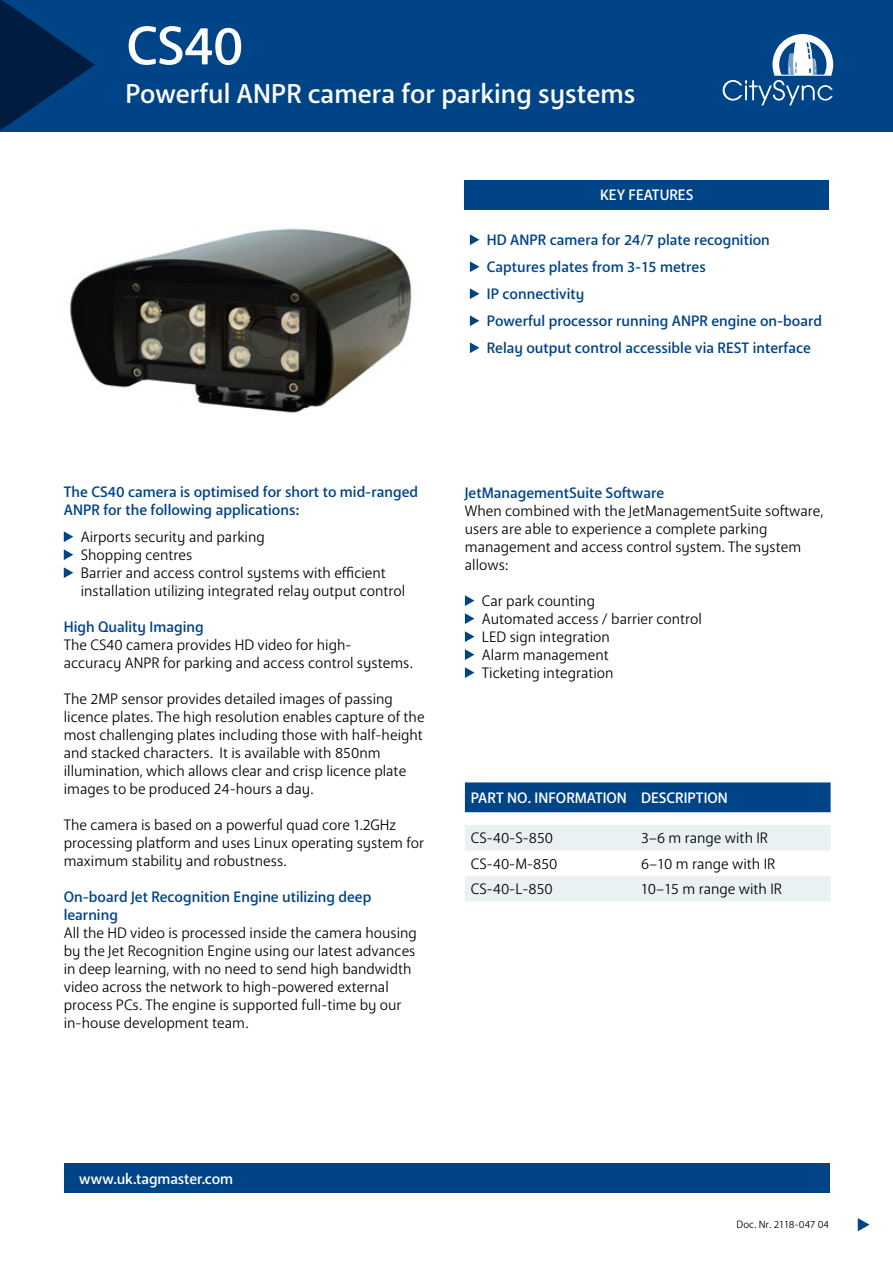
<style>
.page{position:relative;width:893px;height:1263px;background:#fff}
.page>*{position:absolute;margin:0;border:0;box-sizing:border-box;transform-origin:0 0}
.t1{font:500 54px "Anago";color:#fff}
.t2{font:500 27px "Anago";color:#fff}
.t3{font:15px/18px "Anago";color:#000}
.t4{font:500 15px/27px "Anago";color:#048}
.t5{font:500 15px "Anago";color:#fff}
.t6{font:10.5px "Anago";color:#000}
</style>
<div class="page">
<div style="left:465px;top:180px;width:364px;height:29px;background:#048"></div>
<div style="left:0;top:0;width:893px;height:132px;background:#048"></div>
<svg style="left:0;top:0;width:95px;height:131px"></svg>
<svg style="left:858px;top:1218px;width:11px;height:13px"></svg>
<div style="left:64px;top:1163px;width:766px;height:30px;background:#048"></div>
<img style="left:70px;top:228px;width:342px;height:185px">
<svg style="left:64px;top:531px;width:9px;height:11px"></svg>
<svg style="left:64px;top:549px;width:9px;height:11px"></svg>
<svg style="left:64px;top:567px;width:9px;height:11px"></svg>
<svg style="left:465px;top:595px;width:9px;height:11px"></svg>
<svg style="left:465px;top:613px;width:9px;height:11px"></svg>
<svg style="left:465px;top:631px;width:9px;height:11px"></svg>
<svg style="left:465px;top:649px;width:9px;height:11px"></svg>
<svg style="left:465px;top:667px;width:9px;height:11px"></svg>
<svg style="left:470px;top:234px;width:9px;height:11px"></svg>
<svg style="left:470px;top:261px;width:9px;height:11px"></svg>
<svg style="left:470px;top:288px;width:9px;height:11px"></svg>
<svg style="left:470px;top:315px;width:9px;height:11px"></svg>
<svg style="left:470px;top:342px;width:9px;height:11px"></svg>
<div style="left:465px;top:782px;width:366px;height:30px;background:#048"></div>
<svg style="left:465px;top:825px;width:366px;height:76px"></svg>
<svg style="left:723px;top:34px;width:110px;height:71px"></svg>
<hr style="left:774px;top:75px;width:57px;height:1px;background:#fff">
<h1 class="t1" style="left:126px;top:12px;width:119px">CS40</h1>
<h2 class="t2" style="left:125px;top:77px;width:512px">Powerful ANPR camera for parking systems</h2>
<p class="t5" style="left:600px;top:186px;width:95px">KEY FEATURES</p>
<p class="t4" style="left:487px;top:227px;width:337px">HD ANPR camera for 24/7 plate recognition Captures plates from 3-15 metres<br>IP connectivity<br>Powerful processor running ANPR engine on-board Relay output control accessible via REST interface</p>
<p class="t4" style="left:64px;top:483px;width:356px;line-height:18px">The CS40 camera is optimised for short to mid-ranged<br>ANPR for the following applications:</p>
<p class="t3" style="left:81px;top:528px;width:326px">Airports security and parking<br>Shopping centres<br>Barrier and access control systems with efficient installation utilizing integrated relay output control</p>
<p class="t4" style="left:64px;top:614px;width:141px">High Quality Imaging</p>
<p class="t3" style="left:64px;top:636px;width:350px">The CS40 camera provides HD video for high&shy;accuracy ANPR for parking and access control systems.</p>
<p class="t3" style="left:64px;top:690px;width:362px">The 2MP sensor provides detailed images of passing licence plates. The high resolution enables capture of the most challenging plates including those with half-height and stacked characters. It is available with 850nm illumination, which allows clear and crisp licence plate images to be produced 24-hours a day.</p>
<p class="t3" style="left:64px;top:816px;width:362px">The camera is based on a powerful quad core 1.2GHz processing platform and uses Linux operating system for maximum stability and robustness.</p>
<p class="t4" style="left:64px;top:888px;width:309px;line-height:18px">On-board Jet Recognition Engine utilizing deep learning</p>
<p class="t3" style="left:64px;top:924px;width:355px">All the HD video is processed inside the camera housing by the Jet Recognition Engine using our latest advances in deep learning, with no need to send high bandwidth video across the network to high-powered external process PCs. The engine is supported full-time by our in-house development team.</p>
<p class="t4" style="left:465px;top:479px;width:201px">JetManagementSuite Software</p>
<p class="t3" style="left:465px;top:502px;width:360px">When combined with the JetManagementSuite software, users are able to experience a complete parking management and access control system. The system allows:</p>
<p class="t3" style="left:482px;top:592px;width:222px">Car park counting<br>Automated access / barrier control<br>LED sign integration<br>Alarm management<br>Ticketing integration</p>
<p class="t5" style="left:471px;top:788px;width:258px">PART NO. INFORMATION DESCRIPTION</p>
<p class="t3" style="left:471px;top:829px;width:84px">CS-40-S-850</p>
<p class="t3" style="left:641px;top:829px;width:129px">3–6 m range with IR</p>
<p class="t3" style="left:471px;top:855px;width:88px">CS-40-M-850</p>
<p class="t3" style="left:641px;top:855px;width:136px">6–10 m range with IR</p>
<p class="t3" style="left:471px;top:880px;width:83px">CS-40-L-850</p>
<p class="t3" style="left:641px;top:880px;width:142px">10–15 m range with IR</p>
<p class="t5" style="left:79px;top:1169px;width:155px">www.uk.tagmaster.com</p>
<p class="t6" style="left:736px;top:1218px;width:94px">Doc. Nr. 2118-047 04</p>
</div>
